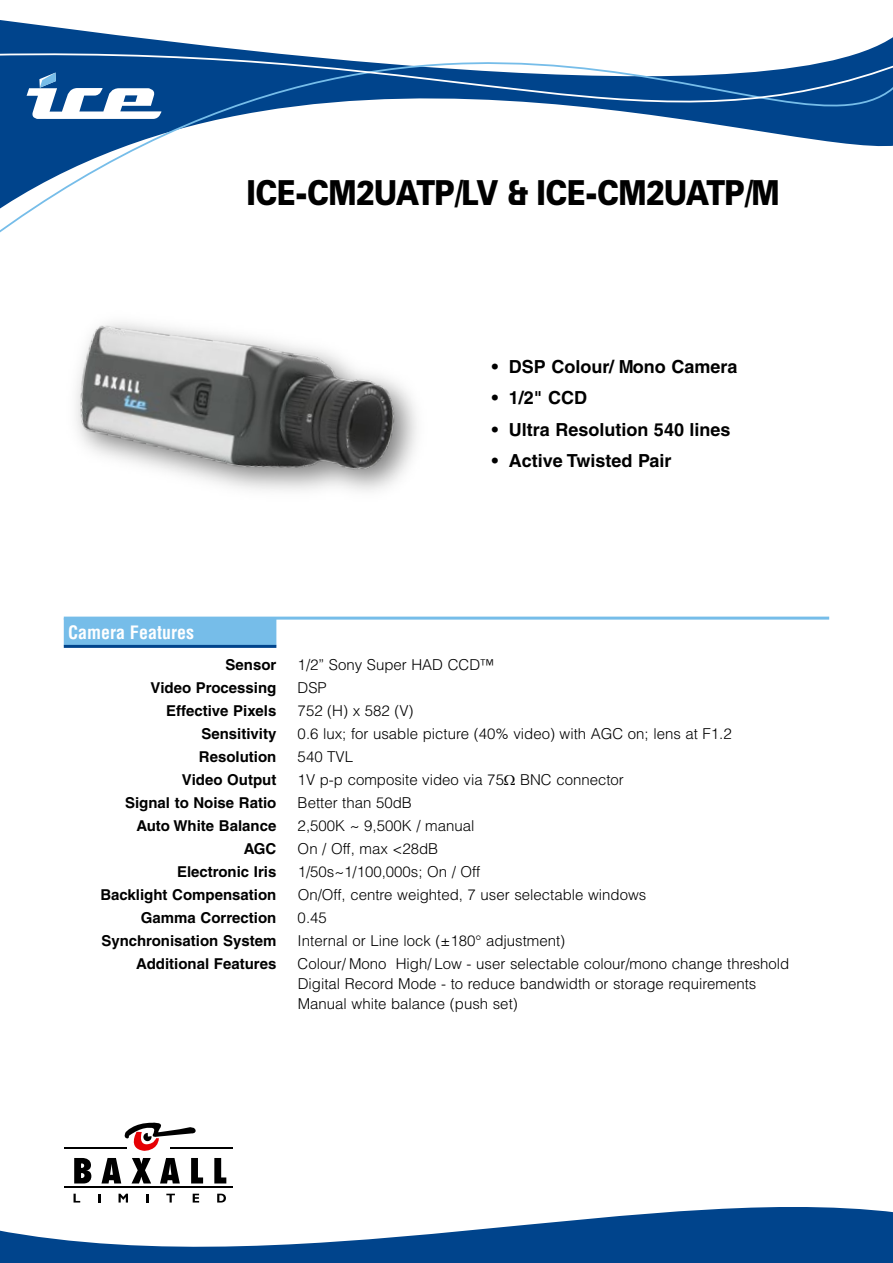
<style>
.page{position:relative;width:893px;height:1263px;background:#fff}
.page>*{position:absolute;margin:0;border:0;box-sizing:border-box;transform-origin:0 0}
.t1{font:900 34.5px "Zurich BT";letter-spacing:-.025em;color:#000;scale:.83 1}
.t2{font:700 18px "Helvetica";color:#000}
.t3{font:700 condensed 18px "Helvetica";color:#fff}
.t4{font:300 15px/20px "Helvetica";color:#000}
.t5{font:700 15px "Helvetica";color:#000}
</style>
<div class="page">
<svg style="left:124px;top:1122px;width:72px;height:29px"></svg>
<svg style="left:74px;top:1158px;width:17px;height:16px"></svg>
<svg style="left:103px;top:1158px;width:17px;height:16px"></svg>
<svg style="left:132px;top:1158px;width:19px;height:16px"></svg>
<svg style="left:162px;top:1158px;width:16px;height:16px"></svg>
<svg style="left:191px;top:1158px;width:7px;height:16px"></svg>
<svg style="left:214px;top:1158px;width:8px;height:16px"></svg>
<hr style="left:64px;top:1147px;width:62px;height:1px;background:#000">
<hr style="left:170px;top:1147px;width:62px;height:1px;background:#000">
<svg style="left:0;top:20px;width:893px;height:213px"></svg>
<svg style="left:0;top:45px;width:893px;height:115px"></svg>
<svg style="left:27px;top:73px;width:134px;height:46px"></svg>
<hr style="left:64px;top:617px;width:765px;height:3px;background:#76bde9">
<svg style="left:0;top:1174px;width:893px;height:89px"></svg>
<div style="left:64px;top:618px;width:212px;height:27px;background:#76bde9"></div>
<hr style="left:64px;top:645px;width:212px;height:3px;background:#00448c">
<img style="left:76px;top:322px;width:337px;height:169px">
<h1 class="t1" style="left:247px;top:172px;width:644px">ICE-CM2UATP/LV &amp; ICE-CM2UATP/M</h1>
<p class="t3" style="left:68px;top:621px;width:127px">Camera Features</p>
<p class="t2" style="left:492px;top:355px;width:247px">• DSP Colour/ Mono Camera</p>
<p class="t2" style="left:492px;top:387px;width:97px">• 1/2" CCD</p>
<p class="t2" style="left:492px;top:418px;width:240px">• Ultra Resolution 540 lines</p>
<p class="t2" style="left:492px;top:450px;width:181px">• Active Twisted Pair</p>
<p class="t5" style="left:226px;top:656px;width:52px">Sensor</p>
<p class="t4" style="left:298px;top:654px;width:198px">1/2” Sony Super HAD CCD™</p>
<p class="t5" style="left:150px;top:678px;width:128px">Video Processing</p>
<p class="t4" style="left:298px;top:677px;width:31px">DSP</p>
<p class="t5" style="left:166px;top:702px;width:112px">Effective Pixels</p>
<p class="t4" style="left:298px;top:700px;width:117px">752 (H) x 582 (V)</p>
<p class="t5" style="left:201px;top:725px;width:77px">Sensitivity</p>
<p class="t4" style="left:298px;top:723px;width:436px">0.6 lux; for usable picture (40% video) with AGC on; lens at F1.2</p>
<p class="t5" style="left:199px;top:748px;width:79px">Resolution</p>
<p class="t4" style="left:298px;top:746px;width:57px">540 TVL</p>
<p class="t5" style="left:182px;top:771px;width:96px">Video Output</p>
<p class="t4" style="left:298px;top:769px;width:328px">1V p-p composite video via 75 BNC connector</p>
<p class="t5" style="left:125px;top:794px;width:153px">Signal to Noise Ratio</p>
<p class="t4" style="left:298px;top:792px;width:116px">Better than 50dB</p>
<p class="t5" style="left:136px;top:817px;width:142px">Auto White Balance</p>
<p class="t4" style="left:298px;top:815px;width:178px">2,500K ~ 9,500K / manual</p>
<p class="t5" style="left:244px;top:840px;width:34px">AGC</p>
<p class="t4" style="left:298px;top:838px;width:142px">On / Off, max &lt;28dB</p>
<p class="t5" style="left:177px;top:863px;width:101px">Electronic Iris</p>
<p class="t4" style="left:298px;top:861px;width:184px">1/50s~1/100,000s; On / Off</p>
<p class="t5" style="left:100px;top:886px;width:177px">Backlight Compensation</p>
<p class="t4" style="left:298px;top:884px;width:350px">On/Off, centre weighted, 7 user selectable windows</p>
<p class="t5" style="left:141px;top:909px;width:137px">Gamma Correction</p>
<p class="t4" style="left:298px;top:907px;width:31px">0.45</p>
<p class="t5" style="left:101px;top:932px;width:177px">Synchronisation System</p>
<p class="t4" style="left:298px;top:930px;width:269px">Internal or Line lock (±180° adjustment)</p>
<p class="t5" style="left:136px;top:955px;width:142px">Additional Features</p>
<p class="t4" style="left:298px;top:953px;width:493px">Colour/ Mono High/ Low - user selectable colour/mono change threshold<br>Digital Record Mode - to reduce bandwidth or storage requirements<br>Manual white balance (push set)</p>
</div>
